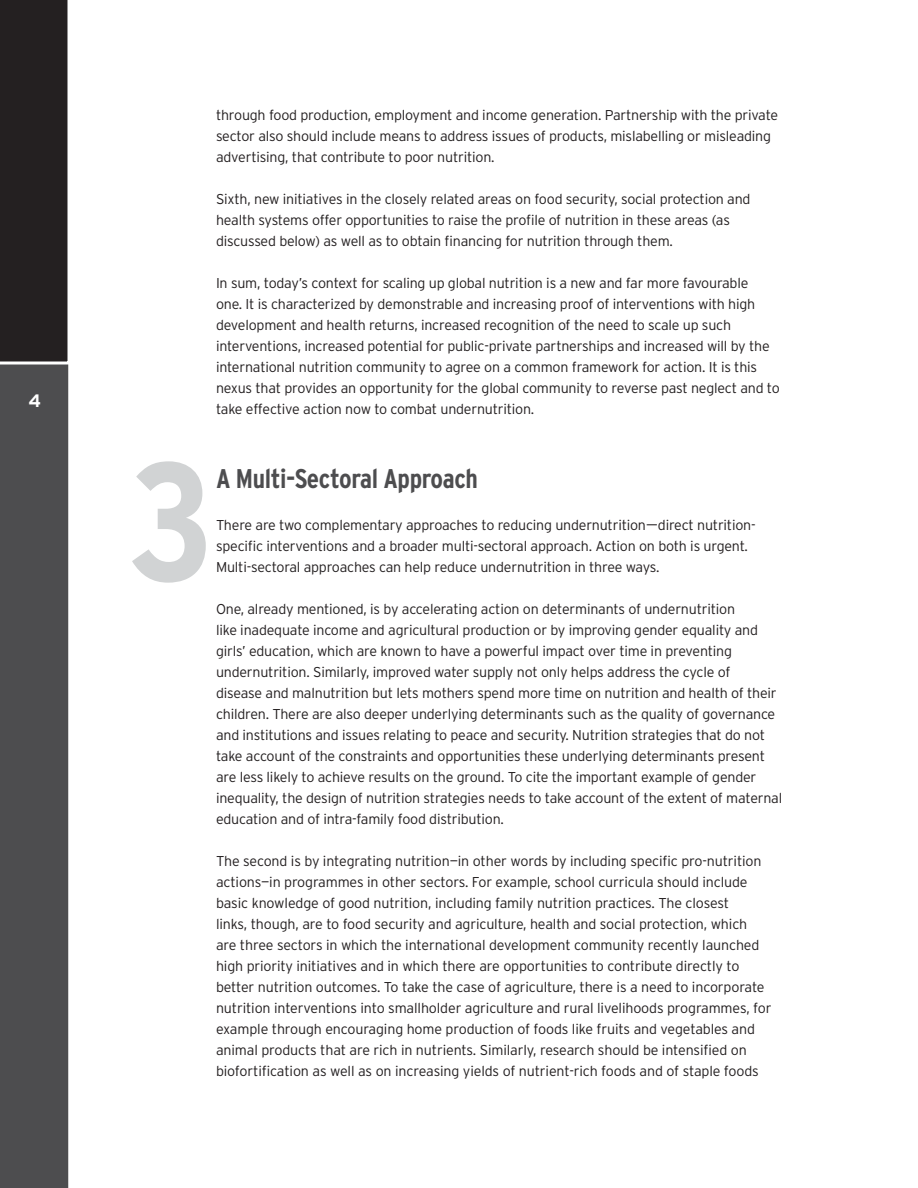
<style>
.page{position:relative;width:918px;height:1188px;background:#fff}
.page>*{position:absolute;margin:0;border:0;box-sizing:border-box;transform-origin:0 0}
.t1{font:700 condensed 168px "Interstate";color:#d1d3d4}
.t2{font:700 condensed 27px "Interstate";letter-spacing:-.015em;color:#4d4d4f}
.t3{font:700 18px "Interstate";color:#fff}
.t4{font:300 14.25px/21px "Interstate";letter-spacing:-.015em;color:#231f20}
</style>
<div class="page">
<div style="left:0;top:366px;width:69px;height:822px;background:#4d4d4f"></div>
<div style="left:0;top:0;width:69px;height:366px;background:#242021"></div>
<p class="t3" style="left:29px;top:391px;width:14px">4</p>
<p class="t4" style="left:216px;top:104px;width:564px">through food production, employment and income generation. Partnership with the private sector also should include means to address issues of products, mislabelling or misleading advertising, that contribute to poor nutrition.</p>
<p class="t4" style="left:216px;top:188px;width:536px">Sixth, new initiatives in the closely related areas on food security, social protection and health systems offer opportunities to raise the profile of nutrition in these areas (as discussed below) as well as to obtain financing for nutrition through them.</p>
<p class="t4" style="left:216px;top:272px;width:565px">In sum, today’s context for scaling up global nutrition is a new and far more favourable<br>one. It is characterized by demonstrable and increasing proof of interventions with high development and health returns, increased recognition of the need to scale up such interventions, increased potential for public-private partnerships and increased will by the international nutrition community to agree on a common framework for action. It is this nexus that provides an opportunity for the global community to reverse past neglect and to take effective action now to combat undernutrition.</p>
<h1 class="t1" style="left:129px;top:428px;width:87px">3</h1>
<h2 class="t2" style="left:216px;top:463px;width:264px">A Multi-Sectoral Approach</h2>
<p class="t4" style="left:216px;top:514px;width:541px">There are two complementary approaches to reducing undernutrition—direct nutrition&shy;specific interventions and a broader multi-sectoral approach. Action on both is urgent.<br>Multi-sectoral approaches can help reduce undernutrition in three ways.</p>
<p class="t4" style="left:216px;top:598px;width:568px">One, already mentioned, is by accelerating action on determinants of undernutrition<br>like inadequate income and agricultural production or by improving gender equality and girls’ education, which are known to have a powerful impact over time in preventing undernutrition. Similarly, improved water supply not only helps address the cycle of<br>disease and malnutrition but lets mothers spend more time on nutrition and health of their children. There are also deeper underlying determinants such as the quality of governance and institutions and issues relating to peace and security. Nutrition strategies that do not take account of the constraints and opportunities these underlying determinants present are less likely to achieve results on the ground. To cite the important example of gender inequality, the design of nutrition strategies needs to take account of the extent of maternal education and of intra-family food distribution.</p>
<p class="t4" style="left:216px;top:850px;width:557px">The second is by integrating nutrition—in other words by including specific pro-nutrition actions—in programmes in other sectors. For example, school curricula should include basic knowledge of good nutrition, including family nutrition practices. The closest<br>links, though, are to food security and agriculture, health and social protection, which<br>are three sectors in which the international development community recently launched high priority initiatives and in which there are opportunities to contribute directly to better nutrition outcomes. To take the case of agriculture, there is a need to incorporate nutrition interventions into smallholder agriculture and rural livelihoods programmes, for example through encouraging home production of foods like fruits and vegetables and animal products that are rich in nutrients. Similarly, research should be intensified on biofortification as well as on increasing yields of nutrient-rich foods and of staple foods</p>
</div>
